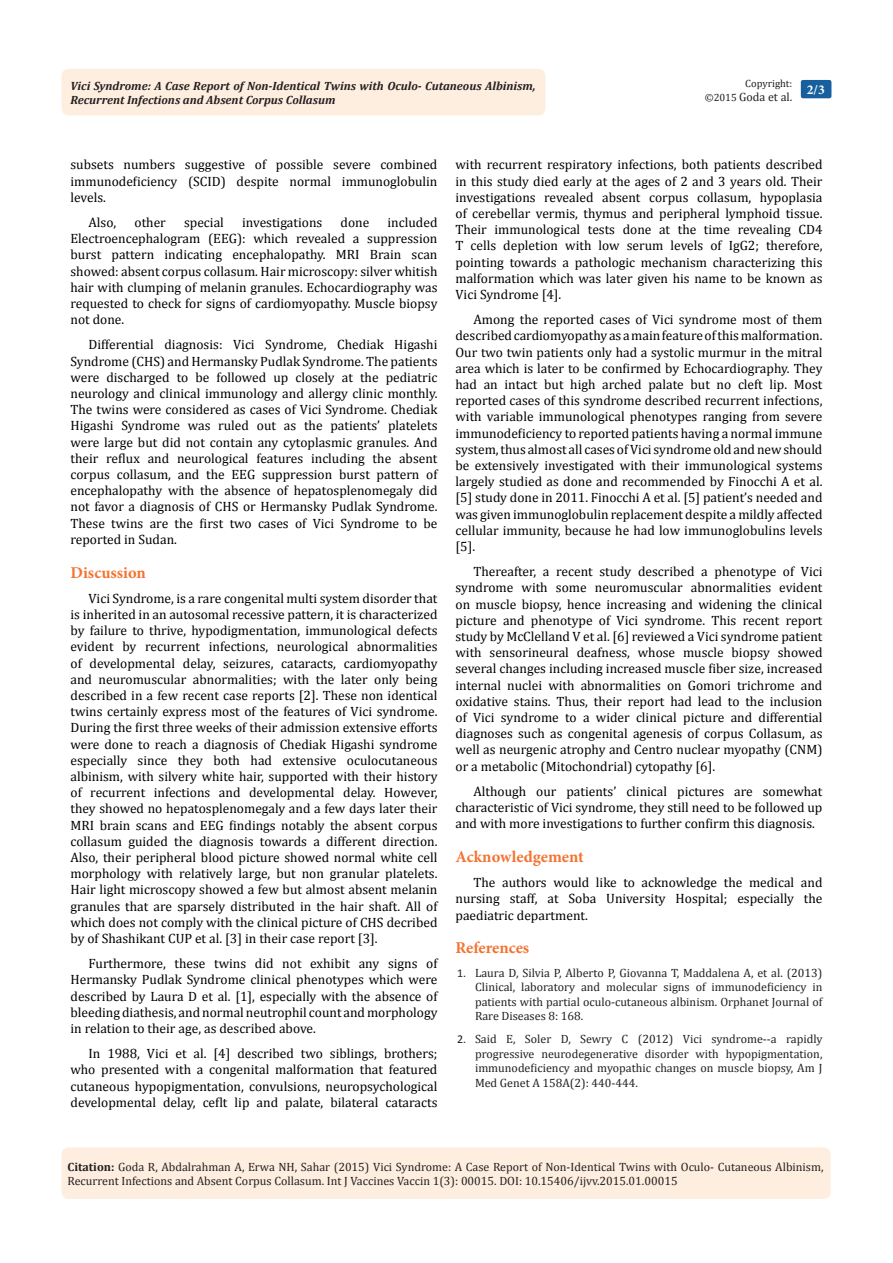
<style>
.page{position:relative;width:893px;height:1263px;background:#fff}
.page>*{position:absolute;margin:0;border:0;box-sizing:border-box;transform-origin:0 0}
.List_Paragraph{font:700 16.5px "Minion Pro";color:#f37331}
.t1{font:13.5px/16.2px "Cambria";color:#000;text-align:justify}
.t2{font:700 13.5px "Minion Pro";color:#fff}
.t3{font:12px/14.4px "Cambria";color:#231f20;text-align:justify}
.t4{font:italic 700 12px/14.4px "Cambria";color:#231f20}
.t5{font:10.5px "Cambria";color:#231f20}
.s1{font-size:10.5px}
.s2{font-family:"Calibri"}
.s3{font-weight:700}
</style>
<div class="page">
<div style="left:62px;top:69px;width:484px;height:47px;background:#feeee0;border-radius:8px"></div>
<div style="left:801px;top:80px;width:30px;height:18px;background:#18609d;border-radius:2px"></div>
<div style="left:62px;top:1147px;width:769px;height:52px;background:#feeee0;border-radius:7px"></div>
<p class="t5" style="left:745px;top:77px;width:48px">Copyright:</p>
<p class="t3" style="left:705px;top:90px;width:89px"><span class="s1">©2015</span> Goda et al.</p>
<p class="t4" style="left:70px;top:78px;width:466px">Vici Syndrome: A Case Report of Non-Identical Twins with Oculo- Cutaneous Albinism,<br>Recurrent Infections and Absent Corpus Collasum</p>
<p class="t2" style="left:807px;top:80px;width:19px">2/3</p>
<p class="t1" style="left:70px;top:157px;width:368px">subsets numbers suggestive of possible severe combined immunodeficiency (SCID) despite normal immunoglobulin levels.</p>
<p class="t1" style="left:88px;top:214px;width:29px">Also,</p>
<p class="t1" style="left:135px;top:214px;width:33px">other</p>
<p class="t1" style="left:184px;top:214px;width:41px">special</p>
<p class="t1" style="left:242px;top:214px;width:82px">investigations</p>
<p class="t1" style="left:341px;top:214px;width:30px">done</p>
<p class="t1" style="left:70px;top:214px;width:368px;text-indent:317px">included Electroencephalogram (EEG): which revealed a suppression burst pattern indicating encephalopathy. MRI Brain scan showed: absent corpus collasum. Hair microscopy: silver whitish hair with clumping of melanin granules. Echocardiography was requested to check for signs of cardiomyopathy. Muscle biopsy not done.</p>
<p class="t1" style="left:70px;top:337px;width:368px;text-indent:18px">Differential diagnosis: Vici Syndrome, Chediak Higashi Syndrome (CHS) and Hermansky Pudlak Syndrome. The patients were discharged to be followed up closely at the pediatric neurology and clinical immunology and allergy clinic monthly.<br>The twins were considered as cases of Vici Syndrome. Chediak Higashi Syndrome was ruled out as the patients’ platelets were large but did not contain any cytoplasmic granules. And their reflux and neurological features including the absent corpus collasum, and the EEG suppression burst pattern of encephalopathy with the absence of hepatosplenomegaly did not favor a diagnosis of CHS or Hermansky Pudlak Syndrome.<br>These twins are the first two cases of Vici Syndrome to be reported in Sudan.</p>
<p class="List_Paragraph" style="left:70px;top:561px;width:77px">Discussion</p>
<p class="t1" style="left:70px;top:590px;width:368px;text-indent:18px">Vici Syndrome, is a rare congenital multi system disorder that is inherited in an autosomal recessive pattern, it is characterized by failure to thrive, hypodigmentation, immunological defects evident by recurrent infections, neurological abnormalities of developmental delay, seizures, cataracts, cardiomyopathy and neuromuscular abnormalities; with the later only being described in a few recent case reports [2]. These non identical twins certainly express most of the features of Vici syndrome.<br>During the first three weeks of their admission extensive efforts were done to reach a diagnosis of Chediak Higashi syndrome especially since they both had extensive oculocutaneous albinism, with silvery white hair, supported with their history of recurrent infections and developmental delay. However, they showed no hepatosplenomegaly and a few days later their MRI brain scans and EEG findings notably the absent corpus collasum guided the diagnosis towards a different direction.<br>Also, their peripheral blood picture showed normal white cell morphology with relatively large, but non granular platelets.<br>Hair light microscopy showed a few but almost absent melanin granules that are sparsely distributed in the hair shaft. All of which does not comply with the clinical picture of CHS decribed by of Shashikant CUP et al. [3] in their case report [3].</p>
<p class="t1" style="left:70px;top:955px;width:368px;text-indent:18px">Furthermore, these twins did not exhibit any signs of Hermansky Pudlak Syndrome clinical phenotypes which were described by Laura D et al. [1], especially with the absence of bleeding diathesis, and normal neutrophil count and morphology in relation to their age, as described above.</p>
<p class="t1" style="left:70px;top:1045px;width:368px;text-indent:18px">In 1988, Vici et al. [4] described two siblings, brothers; who presented with a congenital malformation that featured cutaneous hypopigmentation, convulsions, neuropsychological developmental delay, ceflt lip and palate, bilateral cataracts</p>
<p class="t1" style="left:455px;top:157px;width:368px">with recurrent respiratory infections, both patients described in this study died early at the ages of 2 and 3 years old. Their investigations revealed absent corpus collasum, hypoplasia of cerebellar vermis, thymus and peripheral lymphoid tissue.<br>Their immunological tests done at the time revealing CD4<br>T cells depletion with low serum levels of IgG2; therefore, pointing towards a pathologic mechanism characterizing this malformation which was later given his name to be known as Vici Syndrome [4].</p>
<p class="t1" style="left:455px;top:311px;width:368px;text-indent:18px">Among the reported cases of Vici syndrome most of them described cardiomyopathy as a main feature of this malformation.<br>Our two twin patients only had a systolic murmur in the mitral area which is later to be confirmed by Echocardiography. They had an intact but high arched palate but no cleft lip. Most reported cases of this syndrome described recurrent infections, with variable immunological phenotypes ranging from severe immunodeficiency to reported patients having a normal immune system, thus almost all cases of Vici syndrome old and new should be extensively investigated with their immunological systems largely studied as done and recommended by Finocchi A et al. [5] study done in 2011. Finocchi A et al. [5] patient’s needed and was given immunoglobulin replacement despite a mildly affected cellular immunity, because he had low immunoglobulins levels [5].</p>
<p class="t1" style="left:455px;top:563px;width:368px;text-indent:18px">Thereafter, a recent study described a phenotype of Vici syndrome with some neuromuscular abnormalities evident on muscle biopsy, hence increasing and widening the clinical picture and phenotype of Vici syndrome. This recent report study by McClelland V et al. [6] reviewed a Vici syndrome patient with sensorineural deafness, whose muscle biopsy showed several changes including increased muscle fiber size, increased internal nuclei with abnormalities on Gomori trichrome and oxidative stains. Thus, their report had lead to the inclusion of Vici syndrome to a wider clinical picture and differential diagnoses such as congenital agenesis of corpus Collasum, as well as neurgenic atrophy and Centro nuclear myopathy (CNM) or a metabolic (Mitochondrial) cytopathy [6].</p>
<p class="t1" style="left:455px;top:783px;width:368px;text-indent:18px">Although our patients’ clinical pictures are somewhat characteristic of Vici syndrome, they still need to be followed up and with more investigations to further confirm this diagnosis.</p>
<p class="List_Paragraph" style="left:455px;top:845px;width:130px">Acknowledgement</p>
<p class="t1" style="left:455px;top:874px;width:368px;text-indent:18px">The authors would like to acknowledge the medical and nursing staff, at Soba University Hospital; especially the paediatric department.</p>
<p class="List_Paragraph" style="left:455px;top:936px;width:75px">References</p>
<p class="t3" style="left:475px;top:965px;width:349px;text-indent:-18px"><span class="s2">1.</span> Laura D, Silvia P, Alberto P, Giovanna T, Maddalena A, et al. (2013)<br>Clinical, laboratory and molecular signs of immunodeficiency in patients with partial oculo-cutaneous albinism. Orphanet Journal of Rare Diseases 8: 168.</p>
<p class="t3" style="left:475px;top:1032px;width:349px;text-indent:-18px"><span class="s2">2.</span> Said E, Soler D, Sewry C (2012) Vici syndrome--a rapidly progressive neurodegenerative disorder with hypopigmentation, immunodeficiency and myopathic changes on muscle biopsy, Am J Med Genet A 158A(2): 440-444.</p>
<p class="t3" style="left:68px;top:1159px;width:757px"><span class="s3">Citation:</span> Goda R, Abdalrahman A, Erwa NH, Sahar (2015) Vici Syndrome: A Case Report of Non-Identical Twins with Oculo- Cutaneous Albinism,<br>Recurrent Infections and Absent Corpus Collasum. Int J Vaccines Vaccin 1(3): 00015. DOI: 10.15406/ijvv.2015.01.00015</p>
</div>
